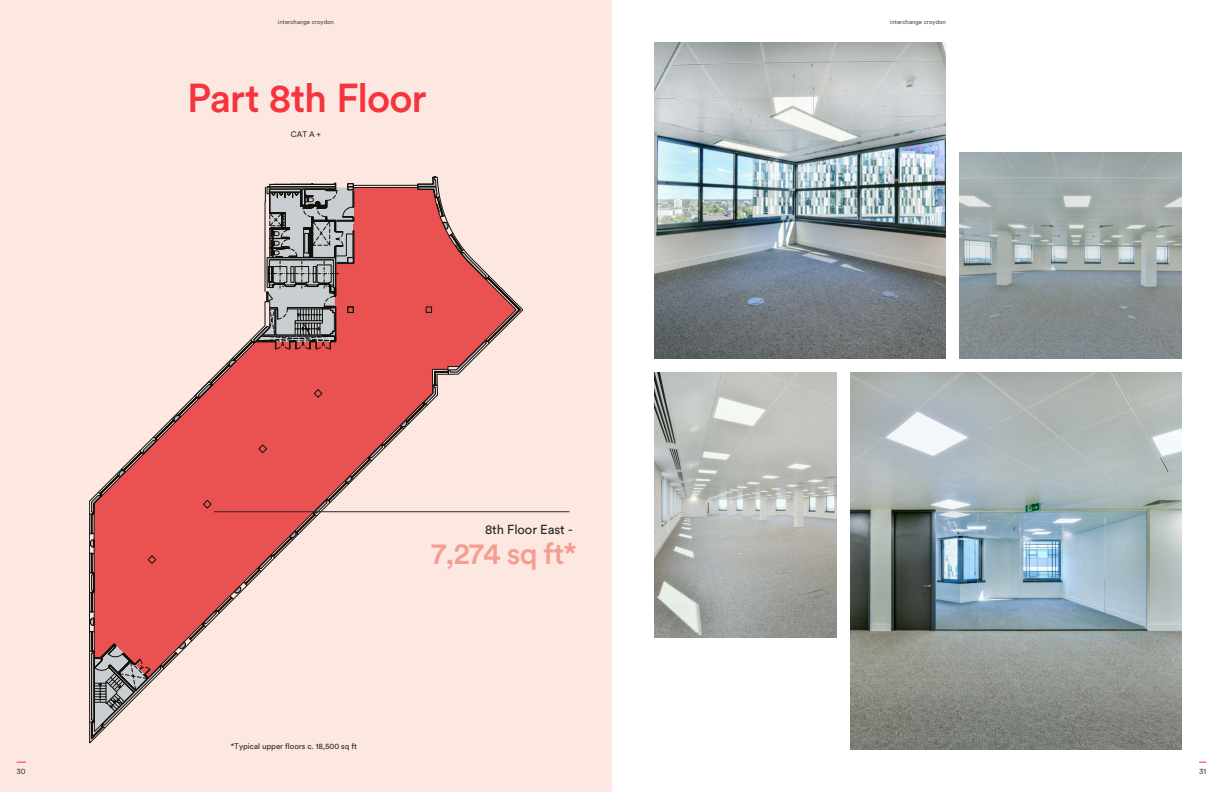
<style>
.page{position:relative;width:1224px;height:792px;background:#fff}
.page>*{position:absolute;margin:0;border:0;box-sizing:border-box;transform-origin:0 0}
.t1{font:500 40px "Circular Std";letter-spacing:-.025em;color:#f5343f}
.t2{font:500 30px "Circular Std";letter-spacing:-.025em;color:#f49e91}
.t3{font:13px "Circular Std";letter-spacing:-.005em;color:#282827}
.t4{font:8px "Circular Std";letter-spacing:-.005em;color:#282827}
.t5{font:8px "Circular Std";color:#4a4a49}
.t6{font:6px "Circular Std";color:#4a4a49}
</style>
<div class="page">
<div style="left:0;top:0;width:612px;height:792px;background:#fde7e1"></div>
<svg style="left:91px;top:176px;width:432px;height:563px"></svg>
<svg style="left:140px;top:190px;width:203px;height:480px"></svg>
<hr style="left:214px;top:511px;width:355px;height:1px;background:#282827">
<img style="left:850px;top:373px;width:331px;height:376px">
<img style="left:655px;top:43px;width:290px;height:316px">
<img style="left:655px;top:373px;width:181px;height:265px">
<img style="left:959px;top:153px;width:222px;height:206px">
<p class="t5" style="left:17px;top:766px;width:11px">30</p>
<p class="t6" style="left:278px;top:18px;width:58px">interchange croydon</p>
<p class="t6" style="left:890px;top:18px;width:58px">interchange croydon</p>
<h1 class="t1" style="left:187px;top:73px;width:241px">Part 8th Floor</h1>
<p class="t4" style="left:291px;top:129px;width:32px">CAT A +</p>
<p class="t4" style="left:231px;top:742px;width:128px">*Typical upper floors c. 18,500 sq ft</p>
<h3 class="t3" style="left:485px;top:522px;width:89px">8th Floor East -</h3>
<h2 class="t2" style="left:431px;top:535px;width:147px">7,274 sq ft*</h2>
<p class="t5" style="left:1199px;top:766px;width:9px">31</p>
</div>
